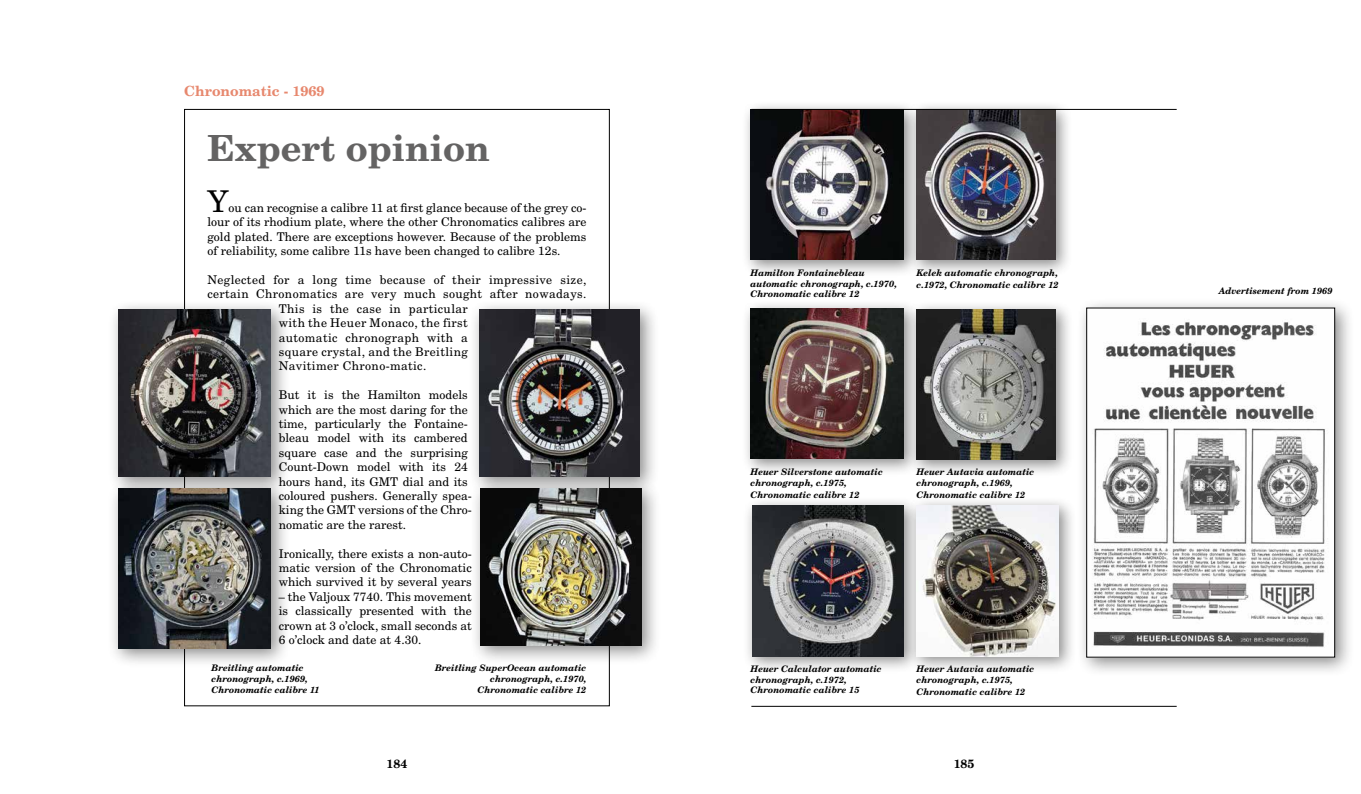
<style>
.page{position:relative;width:1361px;height:794px;background:#fff}
.page>*{position:absolute;margin:0;border:0;box-sizing:border-box;transform-origin:0 0}
.t1{font:700 36px "New Century Schlbk";color:#646363}
.t2{font:30px "New Century Schlbk";color:#000}
.t3{font:700 14px "New Century Schlbk";color:#e7886e}
.t4{font:12px/14.4px "New Century Schlbk";color:#000;text-align:justify}
.t5{font:12px "New Century Schlbk";letter-spacing:.03em;color:#000}
.t6{font:700 12px "New Century Schlbk";color:#000}
.t7{font:italic 700 9px/10.8px "New Century Schlbk";color:#000}
</style>
<div class="page">
<div style="left:1076px;top:297px;width:278px;height:380px;background:#000;opacity:.46"></div>
<img style="left:1088px;top:310px;width:244px;height:345px">
<div style="left:741px;top:100px;width:180px;height:178px;background:#000;opacity:.46"></div>
<img style="left:750px;top:110px;width:154px;height:150px">
<div style="left:742px;top:496px;width:179px;height:178px;background:#000;opacity:.46"></div>
<img style="left:752px;top:506px;width:152px;height:150px">
<div style="left:907px;top:300px;width:166px;height:177px;background:#000;opacity:.46"></div>
<img style="left:921px;top:309px;width:134px;height:150px">
<div style="left:741px;top:299px;width:180px;height:178px;background:#000;opacity:.46"></div>
<img style="left:750px;top:309px;width:153px;height:150px">
<div style="left:907px;top:100px;width:166px;height:178px;background:#000;opacity:.46"></div>
<img style="left:916px;top:110px;width:139px;height:150px">
<div style="left:907px;top:496px;width:169px;height:178px;background:#000;opacity:.46"></div>
<img style="left:916px;top:506px;width:142px;height:150px">
<div style="left:108px;top:299px;width:182px;height:198px;background:#000;opacity:.46"></div>
<img style="left:118px;top:309px;width:152px;height:168px">
<div style="left:107px;top:478px;width:183px;height:190px;background:#000;opacity:.46"></div>
<img style="left:118px;top:488px;width:152px;height:160px">
<div style="left:469px;top:299px;width:190px;height:198px;background:#000;opacity:.46"></div>
<img style="left:479px;top:309px;width:161px;height:168px">
<div style="left:470px;top:478px;width:191px;height:187px;background:#000;opacity:.46"></div>
<img style="left:480px;top:488px;width:161px;height:157px">
<hr style="left:751px;top:706px;width:425px;height:1px;background:#000">
<hr style="left:751px;top:109px;width:425px;height:1px;background:#000">
<p class="t3" style="left:184px;top:83px;width:142px">Chronomatic - 1969</p>
<h1 class="t1" style="left:207px;top:126px;width:284px">Expert opinion</h1>
<h2 class="t2" style="left:207px;top:183px;width:23px">Y</h2>
<p class="t4" style="left:207px;top:200px;width:380px;text-indent:21px">ou can recognise a calibre 11 at first glance because of the grey co&shy;lour of its rhodium plate, where the other Chronomatics calibres are gold plated. There are exceptions however. Because of the problems of reliability, some calibre 11s have been changed to calibre 12s.</p>
<p class="t5" style="left:207px;top:272px;width:380px">Neglected for a long time because of their impressive size,</p>
<p class="t5" style="left:207px;top:287px;width:380px">certain Chronomatics are very much sought after nowadays.</p>
<p class="t5" style="left:279px;top:301px;width:190px">This is the case in particular</p>
<p class="t5" style="left:279px;top:315px;width:190px">with the Heuer Monaco, the first</p>
<p class="t5" style="left:279px;top:330px;width:190px">automatic chronograph with a</p>
<p class="t5" style="left:279px;top:344px;width:190px">square crystal, and the Breitling</p>
<p class="t5" style="left:279px;top:359px;width:149px">Navitimer Chrono-matic.</p>
<p class="t4" style="left:279px;top:387px;width:194px;text-align:left">But it is the Hamilton models which are the most daring for the time, particularly the Fontaine&shy;bleau model with its cambered square case and the surprising<br>Count-Down model with its 24 hours hand, its GMT dial and its coloured pushers. Generally spea&shy;king the GMT versions of the Chro&shy;nomatic are the rarest.</p>
<p class="t4" style="left:279px;top:546px;width:194px">Ironically, there exists a non-auto&shy;matic version of the Chronomatic which survived it by several years</p>
<p class="t4" style="left:279px;top:589px;width:194px">– the Valjoux 7740. This movement is classically presented with the crown at 3 o’clock, small seconds at 6 o’clock and date at 4.30.</p>
<p class="t7" style="left:435px;top:662px;width:153px;text-align:right">Breitling SuperOcean automatic chronograph, c.1970,<br>Chronomatic calibre 12</p>
<p class="t7" style="left:212px;top:662px;width:110px">Breitling automatic chronograph, c.1969,<br>Chronomatic calibre 11</p>
<p class="t7" style="left:750px;top:267px;width:148px">Hamilton Fontainebleau automatic chronograph, c.1970,<br>Chronomatic calibre 12</p>
<p class="t7" style="left:916px;top:266px;width:144px;line-height:12.2px">Kelek automatic chronograph, c.1972, Chronomatic calibre 12</p>
<p class="t7" style="left:750px;top:466px;width:134px">Heuer Silverstone automatic chronograph, c.1975,</p>
<p class="t7" style="left:750px;top:489px;width:110px">Chronomatic calibre 12</p>
<p class="t7" style="left:916px;top:466px;width:119px">Heuer Autavia automatic chronograph, c.1969,</p>
<p class="t7" style="left:916px;top:489px;width:110px">Chronomatic calibre 12</p>
<p class="t7" style="left:750px;top:663px;width:133px">Heuer Calculator automatic chronograph, c.1972,<br>Chronomatic calibre 15</p>
<p class="t7" style="left:916px;top:663px;width:119px">Heuer Autavia automatic chronograph, c.1975,</p>
<p class="t7" style="left:916px;top:686px;width:110px">Chronomatic calibre 12</p>
<p class="t6" style="left:387px;top:756px;width:22px">184</p>
<p class="t6" style="left:953px;top:756px;width:22px">185</p>
<p class="t7" style="left:1218px;top:285px;width:115px">Advertisement from 1969</p>
</div>
